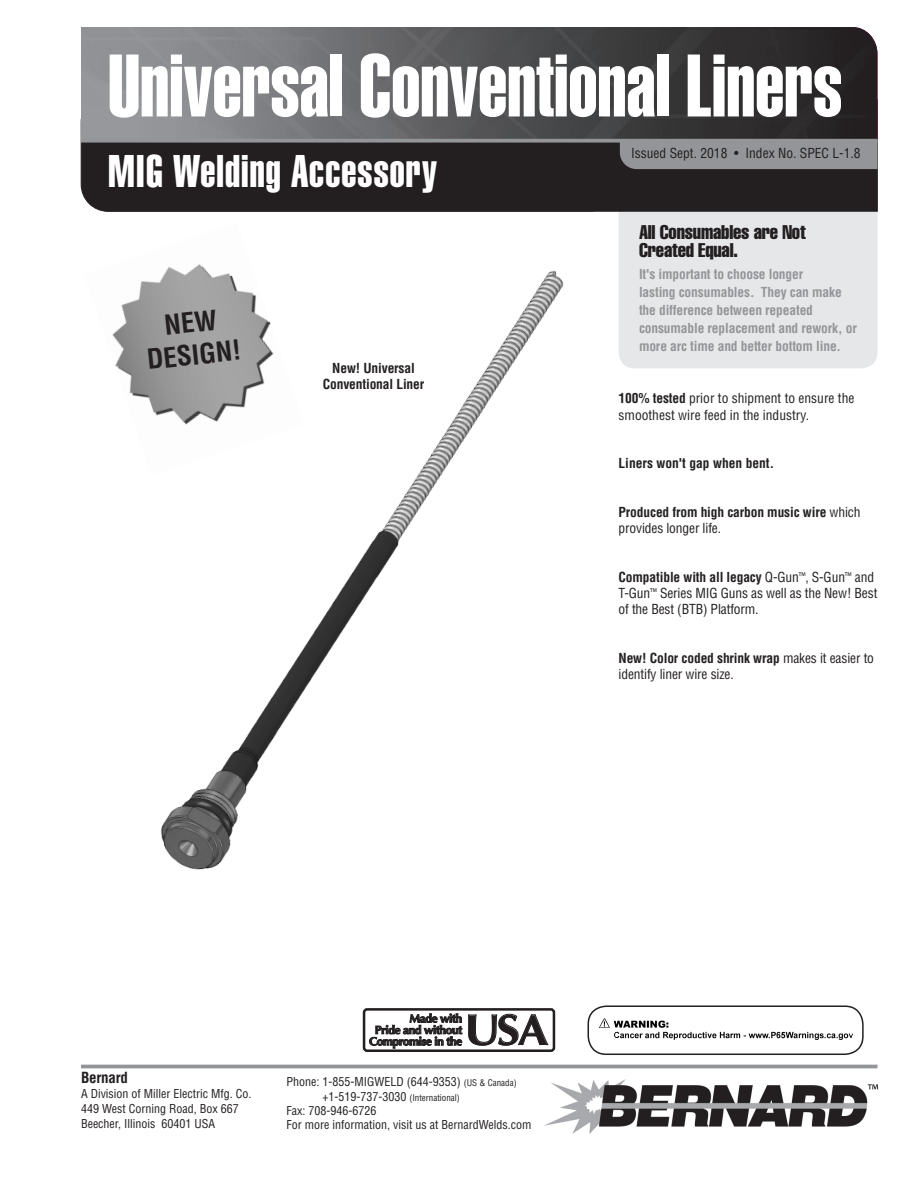
<style>
.page{position:relative;width:918px;height:1188px;background:#fff}
.page>*{position:absolute;margin:0;border:0;box-sizing:border-box;transform-origin:0 0}
.t1{font:87px "Helvetica LT Std Extra Comp";color:#fff}
.t2{font:45px "Helvetica LT Std Extra Comp";letter-spacing:.025em;color:#fff}
.t3{font:700 43.35px "Optima";color:#231f20;scale:1.06 1}
.t4{font:700 condensed 27px "Helvetica LT Std";color:#231f20}
.t5{font:19.5px/18px "Helvetica LT Std Comp";letter-spacing:-.01em;color:#231f20}
.t6{font:700 condensed 15px "Helvetica LT Std";letter-spacing:-.015em;color:#231f20}
.t7{font:condensed 13.5px/16.2px "Helvetica LT Std";color:#231f20}
.t8{font:700 condensed 13.5px/18px "Helvetica LT Std";letter-spacing:-.01em;color:#939598}
.t9{font:700 condensed 13.5px/16.2px "Helvetica LT Std";letter-spacing:-.01em;color:#231f20}
.t10{font:condensed 12px/14.7px "Helvetica LT Std";color:#231f20}
.t11{font:700 11.4px/11.4px "Optima";letter-spacing:-.035em;color:#231f20;text-align:right;scale:1.06 1}
.s1{font-weight:700}
.s2{font-weight:400}
.s3{font-size:9px}
</style>
<div class="page">
<img style="left:160px;top:238px;width:471px;height:632px">
<div style="left:619px;top:137px;width:259px;height:231px;background:#e6e7e9;border-radius:16px"></div>
<div style="left:81px;top:143px;width:797px;height:69px;background:#231f20"></div>
<img style="left:81px;top:27px;width:797px;height:112px">
<hr style="left:81px;top:1065px;width:797px;height:3px;background:#939598">
<svg style="left:81px;top:139px;width:797px;height:4px;fill:#939598"></svg>
<div style="left:620px;top:140px;width:257px;height:29px;background:#939598"></div>
<div style="left:363px;top:1008px;width:192px;height:44px;border:5px solid #231f20;border-radius:2px"></div>
<div style="left:365px;top:1011px;width:188px;height:38px;background:#fff;border-radius:2px"></div>
<svg style="left:468px;top:1014px;width:81px;height:32px"></svg>
<svg style="left:369px;top:1014px;width:93px;height:34px"></svg>
<img style="left:545px;top:1079px;width:334px;height:55px">
<img style="left:112px;top:238px;width:192px;height:237px">
<div style="left:588px;top:1005px;width:276px;height:50px;border:2px solid #231f20;border-radius:18px"></div>
<img style="left:599px;top:1018px;width:254px;height:22px">
<svg style="left:165px;top:309px;width:52px;height:26px"></svg>
<p class="t1" style="left:108px;top:33px;width:736px">Universal Conventional Liners</p>
<p class="t2" style="left:108px;top:144px;width:331px">MIG Welding Accessory</p>
<p class="t7" style="left:631px;top:145px;width:231px">Issued Sept. 2018 • Index No. SPEC L-1.8</p>
<p class="t4" style="left:145px;top:343px;width:96px;rotate:-6deg">DESIGN!</p>
<p class="t9" style="left:323px;top:360px;width:103px;text-align:center">New! Universal<br>Conventional Liner</p>
<p class="t5" style="left:639px;top:222px;width:168px">All Consumables are Not<br>Created Equal.</p>
<p class="t8" style="left:639px;top:265px;width:219px">It's important to choose longer<br>lasting consumables. They can make the difference between repeated consumable replacement and rework, or more arc time and better bottom line.</p>
<p class="t7" style="left:619px;top:390px;width:237px"><span class="s1">100% tested</span> prior to shipment to ensure the smoothest wire feed in the industry.</p>
<p class="t9" style="left:619px;top:455px;width:157px">Liners won't gap when bent.</p>
<p class="t9" style="left:619px;top:504px;width:243px">Produced from high carbon music wire <span class="s2">which provides longer life.</span></p>
<p class="t7" style="left:619px;top:569px;width:260px"><span class="s1">Compatible with all legacy</span> Q-Gun<sup>™</sup>, S-Gun<sup>™</sup> and<br>T-Gun<sup>™</sup> Series MIG Guns as well as the New! Best of the Best (BTB) Platform.</p>
<p class="t7" style="left:619px;top:650px;width:257px"><span class="s1">New! Color coded shrink wrap</span> makes it easier to identify liner wire size.</p>
<p class="t6" style="left:81px;top:1068px;width:48px">Bernard</p>
<p class="t10" style="left:81px;top:1086px;width:172px">A Division of Miller Electric Mfg. Co.<br>449 West Corning Road, Box 667<br>Beecher, Illinois 60401 USA</p>
<p class="t11" style="left:369px;top:1013px;width:89px">Made with<br>Pride and without<br>Compromise in the</p>
<p class="t3" style="left:465px;top:1005px;width:81px">USA</p>
<p class="t10" style="left:286px;top:1074px;width:232px">Phone: 1-855-MIGWELD (644-9353) <span class="s3">(US &amp; Canada)</span></p>
<p class="t10" style="left:322px;top:1089px;width:139px">+1-519-737-3030 <span class="s3">(International)</span></p>
<p class="t10" style="left:286px;top:1103px;width:91px">Fax: 708-946-6726</p>
<p class="t10" style="left:286px;top:1118px;width:247px">For more information, visit us at BernardWelds.com</p>
</div>
